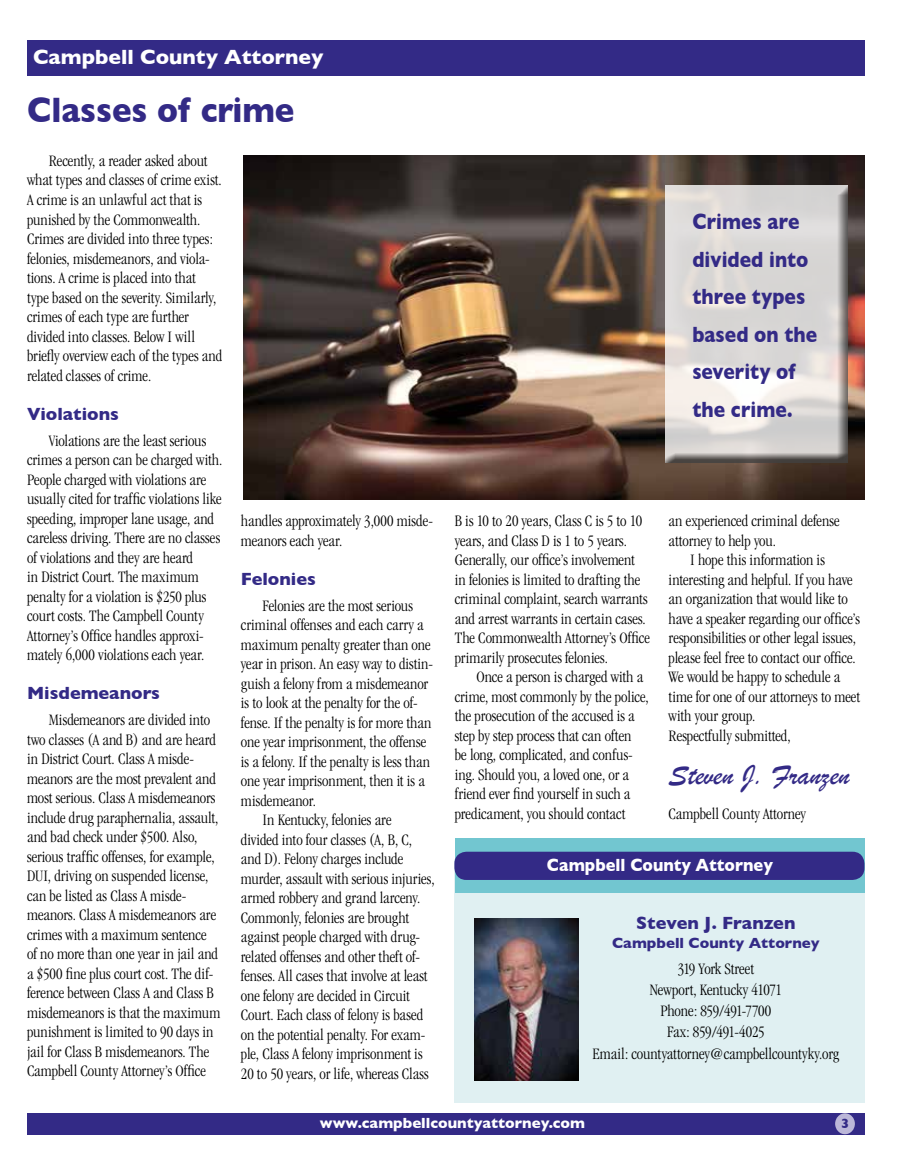
<style>
.page{position:relative;width:905px;height:1175px;background:#fff}
.page>*{position:absolute;margin:0;border:0;box-sizing:border-box;transform-origin:0 0}
.t1{font:700 36px "Gill Sans";color:#332a86;scale:.91 1}
.t2{font:30px "Brush Script";color:#332a86}
.t3{font:700 22.5px/37.5px "Gill Sans";letter-spacing:.005em;color:#332a86;scale:.85 1}
.t4{font:700 21px "Gill Sans";color:#fff}
.t5{font:700 18px "Gill Sans";color:#332a86}
.t6{font:700 18px "Gill Sans";color:#fff;scale:.91 1}
.t7{font:300 condensed 16.5px/19.5px "Garamond";color:#000}
.t8{font:700 15px "Gill Sans";color:#fff}
.t9{font:700 15px "Gill Sans";color:#332a86}
.t10{font:700 13.5px "Gill Sans";color:#332a86}
</style>
<div class="page">
<div style="left:27px;top:1113px;width:837px;height:21px;background:#332a86"></div>
<div style="left:27px;top:40px;width:837px;height:36px;background:#332a86"></div>
<div style="left:835px;top:1113px;width:19px;height:21px;background:#bcb7d8;border-radius:50%"></div>
<div style="left:454px;top:859px;width:410px;height:243px;background:#e0f0f2"></div>
<div style="left:455px;top:838px;width:409px;height:54px;background:#72c6d0"></div>
<div style="left:454px;top:851px;width:410px;height:29px;background:#332a86;border-radius:12px"></div>
<img style="left:474px;top:918px;width:104px;height:162px">
<img style="left:243px;top:156px;width:621px;height:344px">
<div style="left:664px;top:186px;width:184px;height:277px;background:#000;opacity:.75"></div>
<p class="t4" style="left:33px;top:41px;width:292px">Campbell County Attorney</p>
<h1 class="t1" style="left:27px;top:81px;width:295px">Classes of crime</h1>
<p class="t7" style="left:27px;top:151px;width:197px;text-indent:22px">Recently, a reader asked about what types and classes of crime exist.<br>A crime is an unlawful act that is punished by the Commonwealth.<br>Crimes are divided into three types: felonies, misdemeanors, and viola&shy;tions. A crime is placed into that<br>type based on the severity. Similarly, crimes of each type are further divided into classes. Below I will briefly overview each of the types and related classes of crime.</p>
<p class="t5" style="left:27px;top:399px;width:93px">Violations</p>
<p class="t7" style="left:27px;top:430px;width:197px;text-indent:22px">Violations are the least serious crimes a person can be charged with.<br>People charged with violations are usually cited for traffic violations like speeding, improper lane usage, and careless driving. There are no classes of violations and they are heard<br>in District Court. The maximum penalty for a violation is $250 plus court costs. The Campbell County Attorney’s Office handles approxi&shy;mately 6,000 violations each year.</p>
<p class="t5" style="left:27px;top:679px;width:134px">Misdemeanors</p>
<p class="t7" style="left:27px;top:710px;width:195px;text-indent:22px">Misdemeanors are divided into two classes (A and B) and are heard in District Court. Class A misde&shy;meanors are the most prevalent and most serious. Class A misdemeanors include drug paraphernalia, assault, and bad check under $500. Also, serious traffic offenses, for example, DUI, driving on suspended license, can be listed as Class A misde&shy;meanors. Class A misdemeanors are crimes with a maximum sentence of no more than one year in jail and a $500 fine plus court cost. The dif&shy;ference between Class A and Class B misdemeanors is that the maximum punishment is limited to 90 days in jail for Class B misdemeanors. The Campbell County Attorney’s Office</p>
<p class="t7" style="left:241px;top:511px;width:193px">handles approximately 3,000 misde&shy;meanors each year.</p>
<p class="t5" style="left:241px;top:564px;width:76px">Felonies</p>
<p class="t7" style="left:262px;top:595px;width:152px">Felonies are the most serious</p>
<p class="t7" style="left:241px;top:615px;width:184px">criminal offenses and each carry a</p>
<p class="t7" style="left:241px;top:634px;width:191px">maximum penalty greater than one</p>
<p class="t7" style="left:241px;top:654px;width:194px">year in prison. An easy way to distin-</p>
<p class="t7" style="left:241px;top:673px;width:189px">guish a felony from a misdemeanor</p>
<p class="t7" style="left:241px;top:693px;width:178px">is to look at the penalty for the of-</p>
<p class="t7" style="left:241px;top:712px;width:192px">fense. If the penalty is for more than</p>
<p class="t7" style="left:241px;top:732px;width:187px">one year imprisonment, the offense</p>
<p class="t7" style="left:241px;top:751px;width:190px">is a felony. If the penalty is less than</p>
<p class="t7" style="left:241px;top:771px;width:185px">one year imprisonment, then it is a</p>
<p class="t7" style="left:241px;top:791px;width:76px">misdemeanor.</p>
<p class="t7" style="left:262px;top:810px;width:130px">In Kentucky, felonies are</p>
<p class="t7" style="left:241px;top:830px;width:173px">divided into four classes (A, B, C,</p>
<p class="t7" style="left:241px;top:849px;width:164px">and D). Felony charges include</p>
<p class="t7" style="left:241px;top:869px;width:195px">murder, assault with serious injuries,</p>
<p class="t7" style="left:241px;top:888px;width:181px">armed robbery and grand larceny.</p>
<p class="t7" style="left:241px;top:908px;width:170px">Commonly, felonies are brought</p>
<p class="t7" style="left:241px;top:927px;width:181px">against people charged with drug-</p>
<p class="t7" style="left:241px;top:947px;width:181px">related offenses and other theft of-</p>
<p class="t7" style="left:241px;top:966px;width:188px">fenses. All cases that involve at least</p>
<p class="t7" style="left:241px;top:986px;width:170px">one felony are decided in Circuit</p>
<p class="t7" style="left:241px;top:1005px;width:184px">Court. Each class of felony is based</p>
<p class="t7" style="left:241px;top:1025px;width:186px">on the potential penalty. For exam-</p>
<p class="t7" style="left:241px;top:1044px;width:183px">ple, Class A felony imprisonment is</p>
<p class="t7" style="left:241px;top:1064px;width:189px">20 to 50 years, or life, whereas Class</p>
<h3 class="t3" style="left:692px;top:202px;width:148px">Crimes are divided into three types based on the severity of the crime.</h3>
<p class="t7" style="left:455px;top:511px;width:197px">B is 10 to 20 years, Class C is 5 to 10 years, and Class D is 1 to 5 years.<br>Generally, our office’s involvement in felonies is limited to drafting the criminal complaint, search warrants and arrest warrants in certain cases.<br>The Commonwealth Attorney’s Office primarily prosecutes felonies.</p>
<p class="t7" style="left:455px;top:667px;width:195px;text-indent:22px">Once a person is charged with a crime, most commonly by the police, the prosecution of the accused is a step by step process that can often<br>be long, complicated, and confus&shy;ing. Should you, a loved one, or a friend ever find yourself in such a predicament, you should contact</p>
<p class="t7" style="left:668px;top:511px;width:172px">an experienced criminal defense attorney to help you.</p>
<p class="t7" style="left:668px;top:550px;width:193px;text-indent:22px">I hope this information is interesting and helpful. If you have an organization that would like to have a speaker regarding our office’s responsibilities or other legal issues, please feel free to contact our office.<br>We would be happy to schedule a time for one of our attorneys to meet with your group.<br>Respectfully submitted,</p>
<h2 class="t2" style="left:668px;top:755px;width:183px">Steven J. Franzen</h2>
<p class="t7" style="left:668px;top:803px;width:139px">Campbell County Attorney</p>
<p class="t6" style="left:547px;top:850px;width:250px">Campbell County Attorney</p>
<p class="t5" style="left:636px;top:908px;width:161px">Steven J. Franzen</p>
<p class="t9" style="left:612px;top:931px;width:209px">Campbell County Attorney</p>
<p class="t7" style="left:592px;top:958px;width:248px;line-height:21px;text-align:center">319 York Street<br>Newport, Kentucky 41071<br>Phone: 859/491-7700<br>Fax: 859/491-4025<br>Email: countyattorney@campbellcountyky.org</p>
<p class="t8" style="left:320px;top:1110px;width:267px">www.campbellcountyattorney.com</p>
<p class="t10" style="left:841px;top:1112px;width:10px">3</p>
</div>
